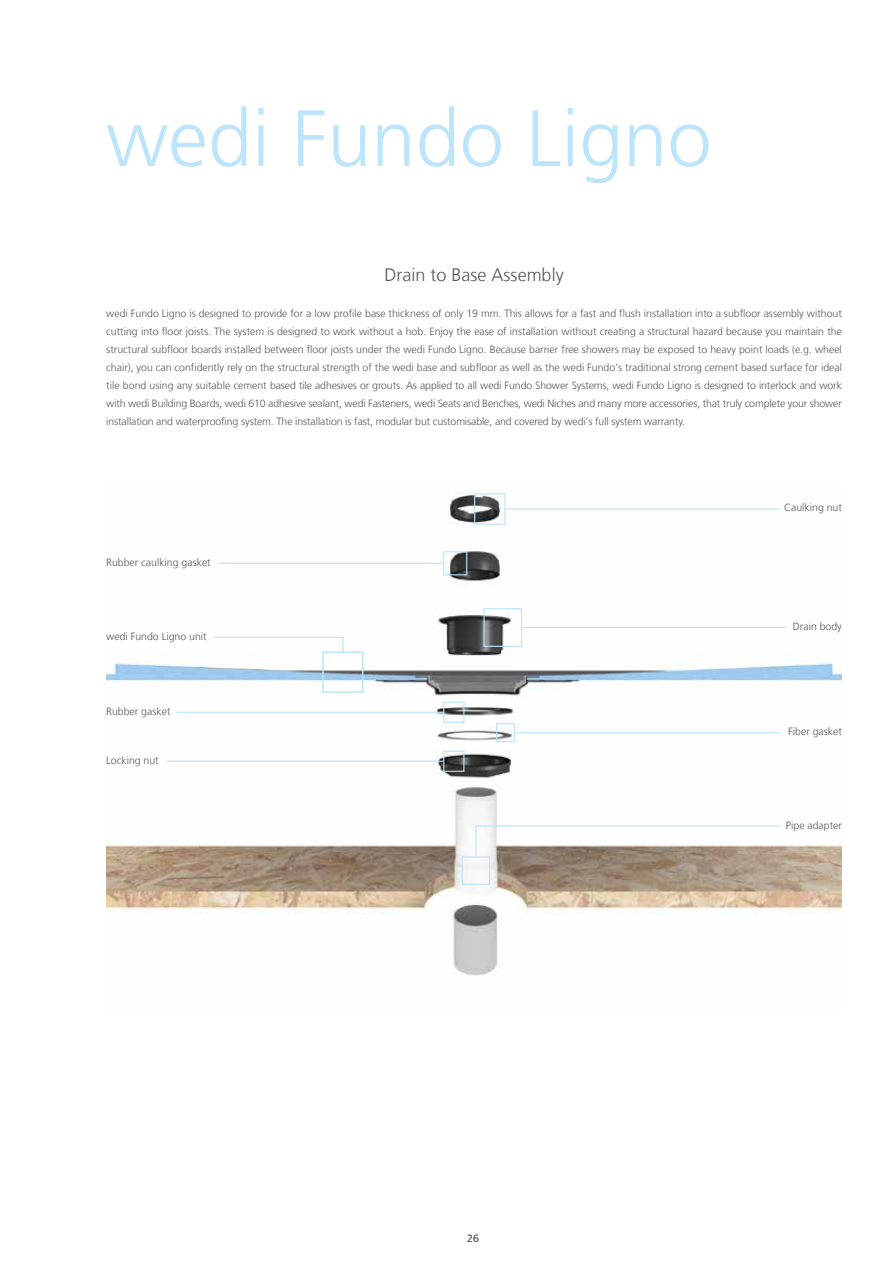
<style>
.page{position:relative;width:893px;height:1263px;background:#fff}
.page>*{position:absolute;margin:0;border:0;box-sizing:border-box;transform-origin:0 0}
.t1{font:300 79.5px "Frutiger LT Com";color:#bce4fa}
.t2{font:300 18px "Frutiger LT Com";color:#575756}
.t3{font:300 10.5px/18px "Frutiger LT Com";color:#575756;text-align:justify}
</style>
<div class="page">
<img style="left:106px;top:492px;width:736px;height:484px">
<div style="left:443px;top:551px;width:24px;height:24px;border:1px solid #bce4fa"></div>
<div style="left:483px;top:608px;width:39px;height:39px;border:1px solid #bce4fa"></div>
<div style="left:474px;top:493px;width:32px;height:32px;border:1px solid #bce4fa"></div>
<hr style="left:217px;top:563px;width:227px;height:1px;background:#bce4fa">
<hr style="left:522px;top:627px;width:264px;height:1px;background:#bce4fa">
<hr style="left:506px;top:508px;width:274px;height:1px;background:#bce4fa">
<div style="left:496px;top:723px;width:19px;height:19px;border:1px solid #bce4fa"></div>
<div style="left:443px;top:750px;width:21px;height:22px;border:1px solid #bce4fa"></div>
<div style="left:443px;top:702px;width:21px;height:21px;border:1px solid #bce4fa"></div>
<hr style="left:167px;top:761px;width:277px;height:1px;background:#bce4fa">
<hr style="left:176px;top:712px;width:268px;height:1px;background:#bce4fa">
<div style="left:462px;top:856px;width:28px;height:29px;border:1px solid #bce4fa"></div>
<hr style="left:475px;top:825px;width:305px;height:2px;background:#bce4fa">
<hr style="left:475px;top:825px;width:1px;height:31px;background:#bce4fa">
<hr style="left:515px;top:732px;width:265px;height:1px;background:#bce4fa">
<div style="left:322px;top:651px;width:42px;height:42px;border:1px solid #bce4fa"></div>
<hr style="left:213px;top:637px;width:130px;height:1px;background:#bce4fa">
<svg style="left:342px;top:638px;width:1px;height:14px"></svg>
<h1 class="t1" style="left:106px;top:92px;width:607px">wedi Fundo Ligno</h1>
<h2 class="t2" style="left:385px;top:264px;width:181px">Drain to Base Assembly</h2>
<p class="t3" style="left:106px;top:304px;width:737px">wedi Fundo Ligno is designed to provide for a low profile base thickness of only 19 mm. This allows for a fast and flush installation into a subfloor assembly without cutting into floor joists. The system is designed to work without a hob. Enjoy the ease of installation without creating a structural hazard because you maintain the structural subfloor boards installed between floor joists under the wedi Fundo Ligno. Because barrier free showers may be exposed to heavy point loads (e.g. wheel chair), you can confidently rely on the structural strength of the wedi base and subfloor as well as the wedi Fundo‘s traditional strong cement based surface for ideal tile bond using any suitable cement based tile adhesives or grouts. As applied to all wedi Fundo Shower Systems, wedi Fundo Ligno is designed to interlock and work with wedi Building Boards, wedi 610 adhesive sealant, wedi Fasteners, wedi Seats and Benches, wedi Niches and many more accessories, that truly complete your shower installation and waterproofing system. The installation is fast, modular but customisable, and covered by wedi‘s full system warranty.</p>
<p class="t3" style="left:106px;top:553px;width:106px">Rubber caulking gasket</p>
<p class="t3" style="left:106px;top:627px;width:102px">wedi Fundo Ligno unit</p>
<p class="t3" style="left:106px;top:702px;width:66px">Rubber gasket</p>
<p class="t3" style="left:106px;top:751px;width:54px">Locking nut</p>
<p class="t3" style="left:467px;top:1229px;width:13px">26</p>
<p class="t3" style="left:784px;top:499px;width:59px">Caulking nut</p>
<p class="t3" style="left:793px;top:617px;width:51px">Drain body</p>
<p class="t3" style="left:788px;top:723px;width:55px">Fiber gasket</p>
<p class="t3" style="left:786px;top:816px;width:58px">Pipe adapter</p>
</div>
